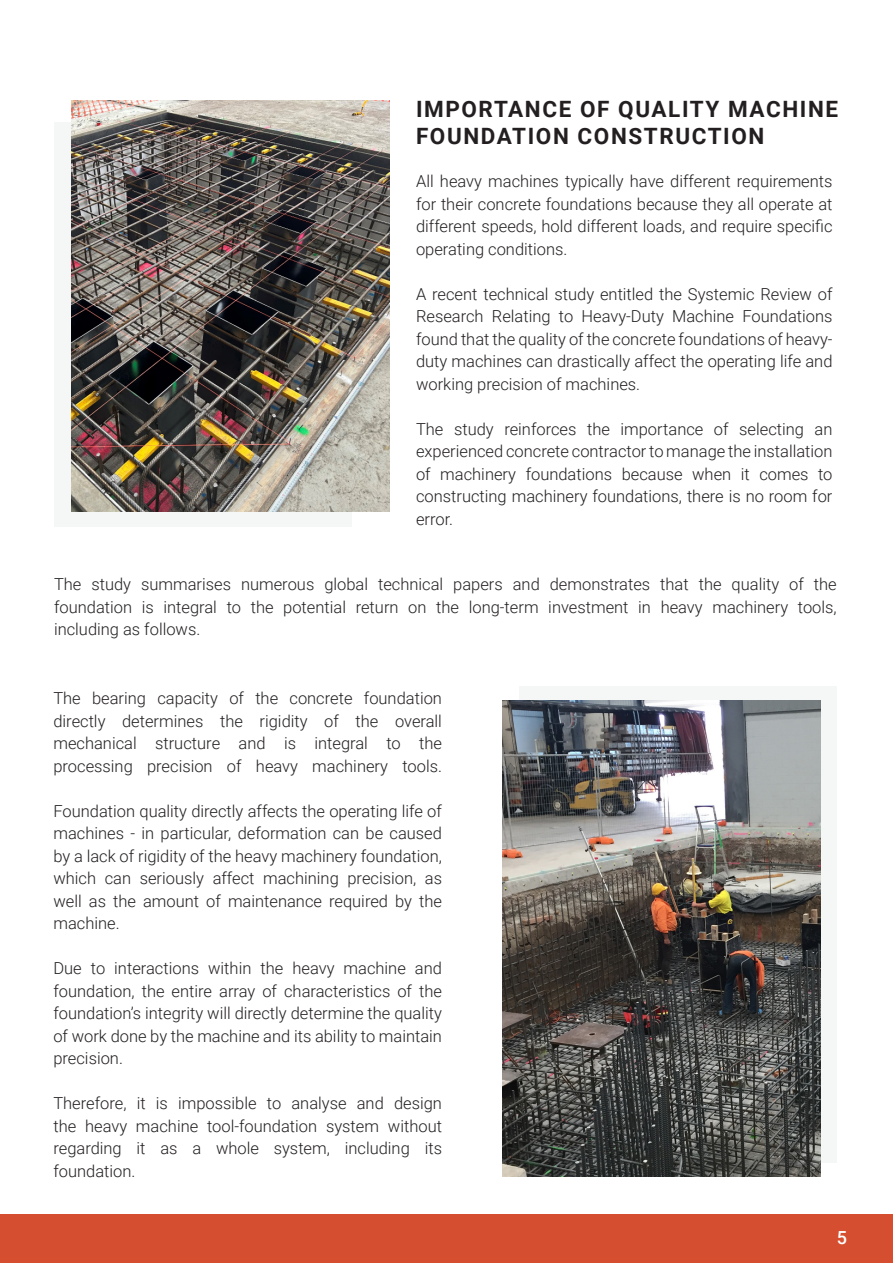
<style>
.page{position:relative;width:893px;height:1263px;background:#fff}
.page>*{position:absolute;margin:0;border:0;box-sizing:border-box;transform-origin:0 0}
.t1{font:700 22.5px/27px "Roboto";letter-spacing:.07em;color:#231f20}
.t2{font:500 18px "Roboto";color:#fff}
.t3{font:300 16.5px/22.5px "Roboto";color:#231f20;text-align:justify}
</style>
<div class="page">
<div style="left:0;top:1215px;width:893px;height:48px;background:#d64e30"></div>
<div style="left:54px;top:122px;width:298px;height:405px;background:#f5f7f7"></div>
<img style="left:71px;top:101px;width:318px;height:410px">
<div style="left:519px;top:686px;width:318px;height:476px;background:#f5f7f7"></div>
<img style="left:502px;top:700px;width:318px;height:477px">
<p class="t1" style="left:416px;top:95px;width:424px">IMPORTANCE OF QUALITY MACHINE<br>FOUNDATION CONSTRUCTION</p>
<p class="t3" style="left:416px;top:170px;width:418px">All heavy machines typically have different requirements for their concrete foundations because they all operate at different speeds, hold different loads, and require specific operating conditions.</p>
<p class="t3" style="left:416px;top:282px;width:418px">A recent technical study entitled the Systemic Review of Research Relating to Heavy-Duty Machine Foundations found that the quality of the concrete foundations of heavy&shy;duty machines can drastically affect the operating life and working precision of machines.</p>
<p class="t3" style="left:416px;top:417px;width:418px">The study reinforces the importance of selecting an experienced concrete contractor to manage the installation of machinery foundations because when it comes to constructing machinery foundations, there is no room for error.</p>
<p class="t3" style="left:54px;top:572px;width:784px">The study summarises numerous global technical papers and demonstrates that the quality of the</p>
<p class="t3" style="left:54px;top:595px;width:784px">foundation is integral to the potential return on the long-term investment in heavy machinery tools,</p>
<p class="t3" style="left:54px;top:617px;width:148px">including as follows.</p>
<p class="t3" style="left:53px;top:686px;width:390px">The bearing capacity of the concrete foundation</p>
<p class="t3" style="left:53px;top:709px;width:390px">directly determines the rigidity of the overall</p>
<p class="t3" style="left:53px;top:731px;width:390px">mechanical structure and is integral to the</p>
<p class="t3" style="left:53px;top:754px;width:390px">processing precision of heavy machinery tools.</p>
<p class="t3" style="left:53px;top:799px;width:390px">Foundation quality directly affects the operating life of machines - in particular, deformation can be caused by a lack of rigidity of the heavy machinery foundation, which can seriously affect machining precision, as well as the amount of maintenance required by the machine.</p>
<p class="t3" style="left:53px;top:956px;width:390px">Due to interactions within the heavy machine and foundation, the entire array of characteristics of the foundation’s integrity will directly determine the quality of work done by the machine and its ability to maintain precision.</p>
<p class="t3" style="left:53px;top:1091px;width:390px">Therefore, it is impossible to analyse and design the heavy machine tool-foundation system without</p>
<p class="t3" style="left:53px;top:1136px;width:390px">regarding it as a whole system, including its</p>
<p class="t3" style="left:53px;top:1159px;width:84px">foundation.</p>
<p class="t2" style="left:837px;top:1224px;width:12px">5</p>
</div>
